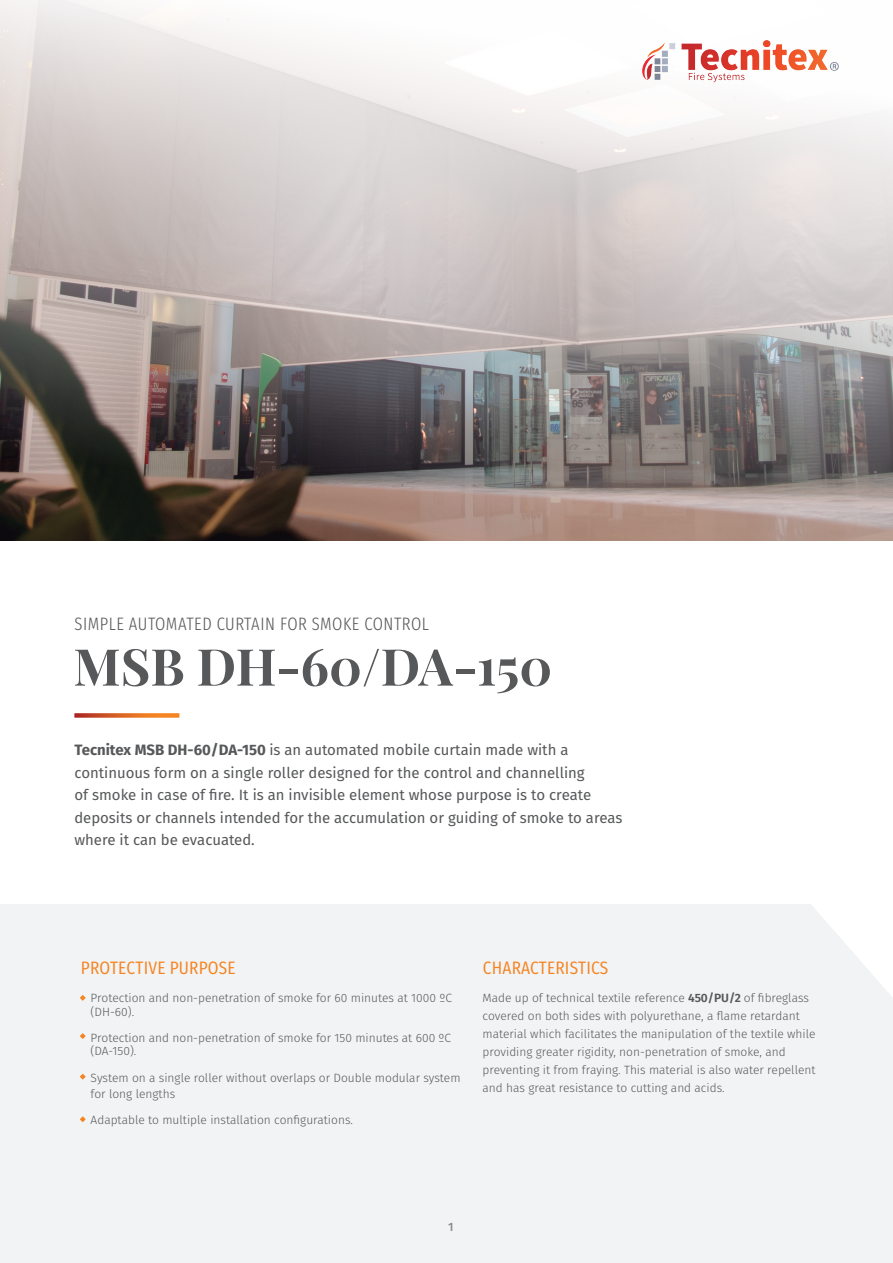
<style>
.page{position:relative;width:893px;height:1263px;background:#fff}
.page>*{position:absolute;margin:0;border:0;box-sizing:border-box;transform-origin:0 0}
.TITULOS{font:700 51px "Playfair Display";color:#57585a}
.SUBTITULOS{font:300 18px "Fira Sans Compressed";letter-spacing:.03em;color:#57585a}
.SUBTITULOS-2{font:18px "Fira Sans Condensed";letter-spacing:.01em;color:#f58422}
.TEXTO_10pt{font:15px/22.5px "Fira Sans";color:#57585a}
.TEXTO_8pt{font:300 12px/18px "Fira Sans";color:#57585a}
.t1{font:500 12px "Fira Sans";color:#86888b}
.s1{font-weight:700}
.s2{font-weight:600}
</style>
<div class="page">
<div style="left:0;top:904px;width:205px;height:359px;background:#f2f3f4"></div>
<img style="left:0;top:0;width:893px;height:541px">
<svg style="left:74px;top:713px;width:105px;height:5px"></svg>
<svg style="left:80px;top:995px;width:6px;height:6px"></svg>
<svg style="left:80px;top:1033px;width:6px;height:6px"></svg>
<svg style="left:80px;top:1116px;width:6px;height:6px"></svg>
<img style="left:642px;top:40px;width:198px;height:46px">
<svg style="left:80px;top:1074px;width:6px;height:6px"></svg>
<p class="SUBTITULOS" style="left:74px;top:610px;width:356px">SIMPLE AUTOMATED CURTAIN FOR SMOKE CONTROL</p>
<p class="TITULOS" style="left:73px;top:626px;width:480px">MSB DH-60/DA-150</p>
<p class="TEXTO_10pt" style="left:74px;top:738px;width:550px"><span class="s1">Tecnitex MSB DH-60/DA-150</span> is an automated mobile curtain made with a continuous form on a single roller designed for the control and channelling<br>of smoke in case of fire. It is an invisible element whose purpose is to create deposits or channels intended for the accumulation or guiding of smoke to areas where it can be evacuated.</p>
<p class="SUBTITULOS-2" style="left:81px;top:951px;width:156px">PROTECTIVE PURPOSE</p>
<p class="TEXTO_8pt" style="left:91px;top:991px;width:363px;line-height:13.5px">Protection and non-penetration of smoke for 60 minutes at 1000 ºC (DH-60).</p>
<p class="TEXTO_8pt" style="left:91px;top:1031px;width:362px;line-height:13.5px">Protection and non-penetration of smoke for 150 minutes at 600 ºC (DA-150).</p>
<p class="TEXTO_8pt" style="left:91px;top:1069px;width:371px;line-height:16.5px">System on a single roller without overlaps or Double modular system for long lengths</p>
<p class="TEXTO_8pt" style="left:91px;top:1111px;width:264px">Adaptable to multiple installation configurations.</p>
<p class="SUBTITULOS-2" style="left:483px;top:951px;width:127px">CHARACTERISTICS</p>
<p class="TEXTO_8pt" style="left:482px;top:989px;width:335px">Made up of technical textile reference <span class="s2">450/PU/2</span> of fibreglass covered on both sides with polyurethane, a flame retardant material which facilitates the manipulation of the textile while providing greater rigidity, non-penetration of smoke, and preventing it from fraying. This material is also water repellent and has great resistance to cutting and acids.</p>
<p class="t1" style="left:448px;top:1217px;width:7px">1</p>
</div>
